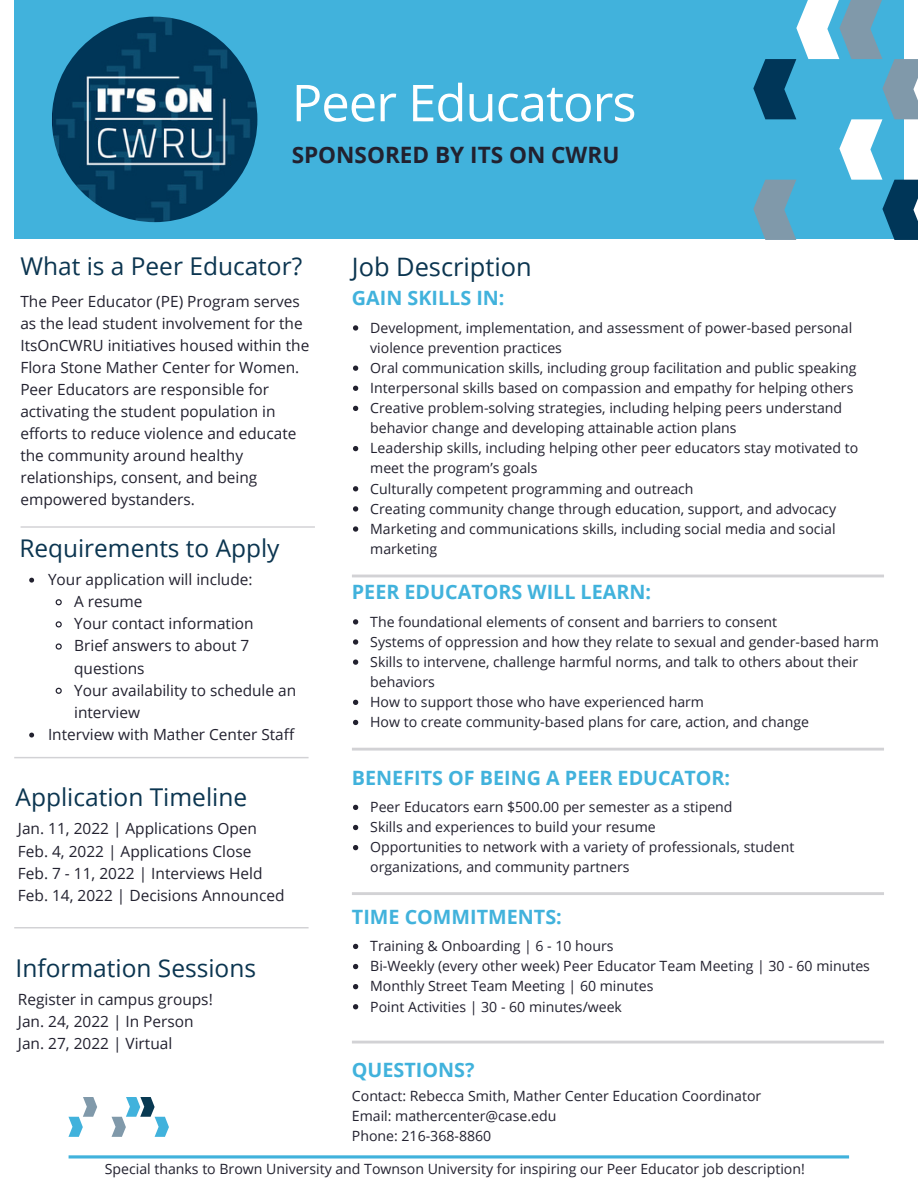
<style>
.page{position:relative;width:918px;height:1188px;background:#fff}
.page>*{position:absolute;margin:0;border:0;box-sizing:border-box;transform-origin:0 0}
.t1{font:50.85px "Open Sans";letter-spacing:-.02em;color:#fff}
.t2{font:25.35px "Open Sans";color:#0b3550}
.t3{font:24.45px "Open Sans";color:#0b3550}
.t4{font:700 22.5px "Open Sans";color:#22212f}
.t5{font:700 19.8px "Open Sans";color:#41b2dc}
.t6{font:15.45px/22px "Open Sans";color:#22212f}
.t7{font:14.1px/20.1px "Open Sans";color:#22212f}
</style>
<div class="page">
<div style="left:14px;top:0;width:890px;height:239px;background:#41b2dc"></div>
<img style="left:52px;top:17px;width:205px;height:205px;border-radius:50%">
<svg style="left:69px;top:1155px;width:780px;height:4px;background:#68c1e3"></svg>
<svg style="left:352px;top:575px;width:532px;height:2px"></svg>
<svg style="left:21px;top:526px;width:294px;height:2px"></svg>
<svg style="left:753px;top:0;width:165px;height:240px"></svg>
<svg style="left:68px;top:1097px;width:101px;height:40px"></svg>
<svg style="left:352px;top:748px;width:532px;height:3px;background:#d8d8db"></svg>
<hr style="left:352px;top:892px;width:532px;height:3px;background:#d2d2d5">
<svg style="left:14px;top:757px;width:295px;height:1px"></svg>
<svg style="left:352px;top:1041px;width:532px;height:3px;background:#d9d9db"></svg>
<svg style="left:353px;top:325px;width:5px;height:6px"></svg>
<svg style="left:353px;top:366px;width:5px;height:5px"></svg>
<svg style="left:353px;top:386px;width:5px;height:5px"></svg>
<svg style="left:353px;top:406px;width:5px;height:5px"></svg>
<svg style="left:353px;top:446px;width:5px;height:5px"></svg>
<svg style="left:353px;top:486px;width:5px;height:5px"></svg>
<svg style="left:353px;top:506px;width:5px;height:6px"></svg>
<svg style="left:353px;top:526px;width:5px;height:6px"></svg>
<svg style="left:29px;top:578px;width:5px;height:5px"></svg>
<svg style="left:55px;top:599px;width:7px;height:7px"></svg>
<svg style="left:55px;top:621px;width:7px;height:7px"></svg>
<svg style="left:55px;top:643px;width:7px;height:7px"></svg>
<svg style="left:55px;top:687px;width:7px;height:7px"></svg>
<svg style="left:29px;top:733px;width:5px;height:5px"></svg>
<svg style="left:353px;top:619px;width:5px;height:6px"></svg>
<svg style="left:353px;top:639px;width:5px;height:6px"></svg>
<svg style="left:353px;top:659px;width:5px;height:6px"></svg>
<svg style="left:353px;top:700px;width:5px;height:5px"></svg>
<svg style="left:353px;top:720px;width:5px;height:5px"></svg>
<svg style="left:353px;top:805px;width:5px;height:5px"></svg>
<svg style="left:353px;top:825px;width:5px;height:5px"></svg>
<svg style="left:353px;top:845px;width:5px;height:5px"></svg>
<svg style="left:353px;top:944px;width:5px;height:5px"></svg>
<svg style="left:353px;top:964px;width:5px;height:5px"></svg>
<svg style="left:353px;top:984px;width:5px;height:5px"></svg>
<svg style="left:353px;top:1004px;width:5px;height:5px"></svg>
<svg style="left:14px;top:927px;width:295px;height:1px"></svg>
<p class="t1" style="left:292px;top:67px;width:346px">Peer Educators</p>
<p class="t4" style="left:292px;top:139px;width:329px">SPONSORED BY ITS ON CWRU</p>
<p class="t3" style="left:20px;top:249px;width:283px">What is a Peer Educator?</p>
<p class="t6" style="left:20px;top:290px;width:290px">The Peer Educator (PE) Program serves as the lead student involvement for the ItsOnCWRU initiatives housed within the Flora Stone Mather Center for Women.<br>Peer Educators are responsible for activating the student population in efforts to reduce violence and educate the community around healthy relationships, consent, and being empowered bystanders.</p>
<p class="t3" style="left:19px;top:531px;width:262px">Requirements to Apply</p>
<p class="t6" style="left:48px;top:568px;width:206px">Your application will include:</p>
<p class="t6" style="left:74px;top:590px;width:70px">A resume</p>
<p class="t6" style="left:74px;top:612px;width:181px">Your contact information</p>
<p class="t6" style="left:74px;top:634px;width:177px">Brief answers to about 7 questions</p>
<p class="t6" style="left:74px;top:679px;width:223px">Your availability to schedule an interview</p>
<p class="t6" style="left:48px;top:723px;width:248px">Interview with Mather Center Staff</p>
<p class="t3" style="left:16px;top:780px;width:233px">Application Timeline</p>
<p class="t6" style="left:18px;top:817px;width:241px">Jan. 11, 2022 | Applications Open</p>
<p class="t6" style="left:18px;top:840px;width:235px">Feb. 4, 2022 | Applications Close</p>
<p class="t6" style="left:18px;top:862px;width:246px">Feb. 7 - 11, 2022 | Interviews Held</p>
<p class="t6" style="left:18px;top:884px;width:268px">Feb. 14, 2022 | Decisions Announced</p>
<p class="t3" style="left:16px;top:951px;width:242px">Information Sessions</p>
<p class="t6" style="left:18px;top:988px;width:196px">Register in campus groups!</p>
<p class="t6" style="left:18px;top:1010px;width:177px">Jan. 24, 2022 | In Person</p>
<p class="t6" style="left:18px;top:1032px;width:156px">Jan. 27, 2022 | Virtual</p>
<p class="t2" style="left:352px;top:249px;width:181px">Job Description</p>
<p class="t5" style="left:352px;top:284px;width:154px">GAIN SKILLS IN:</p>
<p class="t7" style="left:370px;top:317px;width:484px">Development, implementation, and assessment of power-based personal violence prevention practices</p>
<p class="t7" style="left:370px;top:357px;width:488px">Oral communication skills, including group facilitation and public speaking</p>
<p class="t7" style="left:370px;top:378px;width:485px">Interpersonal skills based on compassion and empathy for helping others</p>
<p class="t7" style="left:370px;top:398px;width:474px">Creative problem-solving strategies, including helping peers understand behavior change and developing attainable action plans</p>
<p class="t7" style="left:370px;top:438px;width:490px">Leadership skills, including helping other peer educators stay motivated to meet the program’s goals</p>
<p class="t7" style="left:370px;top:478px;width:325px">Culturally competent programming and outreach</p>
<p class="t7" style="left:370px;top:498px;width:467px">Creating community change through education, support, and advocacy</p>
<p class="t7" style="left:370px;top:518px;width:467px">Marketing and communications skills, including social media and social marketing</p>
<p class="t5" style="left:352px;top:578px;width:301px">PEER EDUCATORS WILL LEARN:</p>
<p class="t7" style="left:370px;top:611px;width:408px">The foundational elements of consent and barriers to consent</p>
<p class="t7" style="left:370px;top:631px;width:510px">Systems of oppression and how they relate to sexual and gender-based harm</p>
<p class="t7" style="left:370px;top:651px;width:489px">Skills to intervene, challenge harmful norms, and talk to others about their behaviors</p>
<p class="t7" style="left:370px;top:692px;width:335px">How to support those who have experienced harm</p>
<p class="t7" style="left:370px;top:712px;width:440px">How to create community-based plans for care, action, and change</p>
<p class="t5" style="left:352px;top:764px;width:380px">BENEFITS OF BEING A PEER EDUCATOR:</p>
<p class="t7" style="left:370px;top:797px;width:364px">Peer Educators earn $500.00 per semester as a stipend</p>
<p class="t7" style="left:370px;top:817px;width:287px">Skills and experiences to build your resume</p>
<p class="t7" style="left:370px;top:837px;width:426px">Opportunities to network with a variety of professionals, student organizations, and community partners</p>
<p class="t5" style="left:352px;top:903px;width:211px">TIME COMMITMENTS:</p>
<p class="t7" style="left:370px;top:936px;width:245px">Training &amp; Onboarding | 6 - 10 hours</p>
<p class="t7" style="left:370px;top:956px;width:501px">Bi-Weekly (every other week) Peer Educator Team Meeting | 30 - 60 minutes</p>
<p class="t7" style="left:370px;top:976px;width:285px">Monthly Street Team Meeting | 60 minutes</p>
<p class="t7" style="left:370px;top:996px;width:253px">Point Activities | 30 - 60 minutes/week</p>
<p class="t5" style="left:352px;top:1056px;width:124px">QUESTIONS?</p>
<p class="t7" style="left:352px;top:1085px;width:411px">Contact: Rebecca Smith, Mather Center Education Coordinator</p>
<p class="t7" style="left:352px;top:1105px;width:206px">Email: mathercenter@case.edu</p>
<p class="t7" style="left:352px;top:1125px;width:141px">Phone: 216-368-8860</p>
<p class="t7" style="left:105px;top:1159px;width:702px">Special thanks to Brown University and Townson University for inspiring our Peer Educator job description!</p>
</div>
